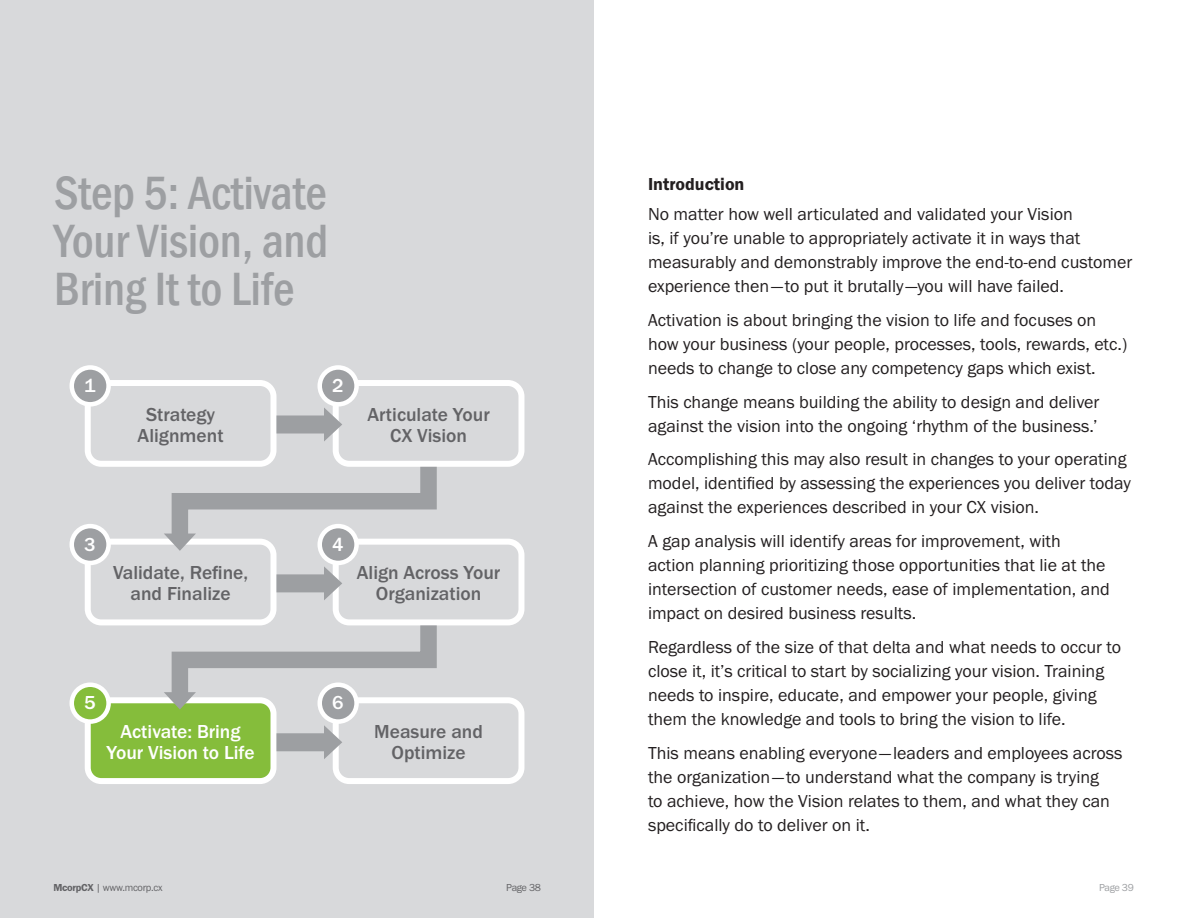
<style>
.page{position:relative;width:1188px;height:918px;background:#fff}
.page>*{position:absolute;margin:0;border:0;box-sizing:border-box;transform-origin:0 0}
.t1{font:500 condensed 48px/48px "Franklin Gothic";letter-spacing:-.005em;color:#9d9fa2;text-align:justify}
.t2{font:500 19.5px/21px "Franklin Got T";color:#636366;text-align:center}
.t3{font:500 19.5px/21px "Franklin Got T";color:#fff;text-align:center}
.t4{font:18px/24px "Franklin Got T";color:#231f20}
.t5{font:600 18px "Franklin Got T";color:#231f20}
.t6{font:10.5px "Franklin Got T";letter-spacing:-.03em;color:#636366}
.t7{font:10.5px "Franklin Got T";letter-spacing:-.03em;color:#9d9fa2}
.s1{font-weight:600}
</style>
<div class="page">
<div style="left:0;top:0;width:594px;height:918px;background:#d8d9db"></div>
<div style="left:85px;top:380px;width:192px;height:87px;border:6px solid #fff;border-radius:14px"></div>
<svg style="left:72px;top:367px;width:37px;height:37px"></svg>
<div style="left:70px;top:365px;width:41px;height:42px;border:4px solid #fff;border-radius:50%"></div>
<div style="left:85px;top:539px;width:192px;height:86px;border:6px solid #fff;border-radius:14px"></div>
<svg style="left:72px;top:526px;width:37px;height:37px"></svg>
<div style="left:70px;top:524px;width:41px;height:41px;border:4px solid #fff;border-radius:50%"></div>
<div style="left:88px;top:700px;width:186px;height:81px;background:#85bd3b;border-radius:14px"></div>
<div style="left:85px;top:697px;width:192px;height:87px;border:6px solid #fff;border-radius:14px"></div>
<svg style="left:72px;top:685px;width:37px;height:37px"></svg>
<div style="left:70px;top:682px;width:41px;height:42px;border:4px solid #fff;border-radius:50%"></div>
<div style="left:333px;top:380px;width:191px;height:87px;border:6px solid #fff;border-radius:14px"></div>
<svg style="left:320px;top:367px;width:37px;height:37px"></svg>
<div style="left:317px;top:365px;width:42px;height:42px;border:4px solid #fff;border-radius:50%"></div>
<div style="left:333px;top:539px;width:191px;height:86px;border:6px solid #fff;border-radius:14px"></div>
<svg style="left:320px;top:526px;width:37px;height:37px"></svg>
<div style="left:317px;top:524px;width:42px;height:41px;border:4px solid #fff;border-radius:50%"></div>
<div style="left:333px;top:697px;width:191px;height:87px;border:6px solid #fff;border-radius:14px"></div>
<svg style="left:320px;top:685px;width:37px;height:37px"></svg>
<div style="left:317px;top:682px;width:42px;height:42px;border:4px solid #fff;border-radius:50%"></div>
<div style="left:277px;top:416px;width:54px;height:18px;background:#9d9fa2"></div>
<svg style="left:324px;top:407px;width:18px;height:35px"></svg>
<div style="left:277px;top:733px;width:54px;height:18px;background:#9d9fa2"></div>
<svg style="left:324px;top:725px;width:18px;height:34px"></svg>
<div style="left:277px;top:574px;width:54px;height:18px;background:#9d9fa2"></div>
<svg style="left:324px;top:566px;width:18px;height:34px"></svg>
<svg style="left:163px;top:450px;width:282px;height:107px"></svg>
<svg style="left:163px;top:609px;width:282px;height:106px"></svg>
<h1 class="t1" style="left:54px;top:169px;width:276px">Step 5: Activate Your Vision, and Bring It to Life</h1>
<p class="t3" style="left:84px;top:375px;width:13px">1</p>
<p class="t2" style="left:138px;top:403px;width:87px">Strategy<br>Alignment</p>
<p class="t3" style="left:332px;top:375px;width:13px">2</p>
<p class="t2" style="left:367px;top:403px;width:124px">Articulate Your<br>CX Vision</p>
<p class="t3" style="left:84px;top:534px;width:13px">3</p>
<p class="t2" style="left:113px;top:562px;width:137px">Validate, Refine, and Finalize</p>
<p class="t3" style="left:332px;top:534px;width:13px">4</p>
<p class="t2" style="left:357px;top:562px;width:145px">Align Across Your<br>Organization</p>
<p class="t3" style="left:84px;top:692px;width:13px">5</p>
<p class="t3" style="left:107px;top:721px;width:150px">Activate: Bring<br>Your Vision to Life</p>
<p class="t3" style="left:332px;top:692px;width:13px">6</p>
<p class="t2" style="left:374px;top:721px;width:110px">Measure and<br>Optimize</p>
<p class="t5" style="left:648px;top:174px;width:98px">Introduction</p>
<p class="t4" style="left:648px;top:202px;width:486px">No matter how well articulated and validated your Vision<br>is, if you’re unable to appropriately activate it in ways that measurably and demonstrably improve the end-to-end customer experience then—to put it brutally—you will have failed.</p>
<p class="t4" style="left:648px;top:308px;width:481px">Activation is about bringing the vision to life and focuses on how your business (your people, processes, tools, rewards, etc.) needs to change to close any competency gaps which exist.</p>
<p class="t4" style="left:648px;top:390px;width:453px">This change means building the ability to design and deliver against the vision into the ongoing ‘rhythm of the business.’</p>
<p class="t4" style="left:648px;top:447px;width:484px">Accomplishing this may also result in changes to your operating model, identified by assessing the experiences you deliver today against the experiences described in your CX vision.</p>
<p class="t4" style="left:648px;top:529px;width:463px">A gap analysis will identify areas for improvement, with action planning prioritizing those opportunities that lie at the intersection of customer needs, ease of implementation, and impact on desired business results.</p>
<p class="t4" style="left:648px;top:635px;width:475px">Regardless of the size of that delta and what needs to occur to close it, it’s critical to start by socializing your vision. Training needs to inspire, educate, and empower your people, giving them the knowledge and tools to bring the vision to life.</p>
<p class="t4" style="left:648px;top:740px;width:476px">This means enabling everyone—leaders and employees across the organization—to understand what the company is trying<br>to achieve, how the Vision relates to them, and what they can specifically do to deliver on it.</p>
<p class="t6" style="left:53px;top:882px;width:111px"><span class="s1">McorpCX</span> | www.mcorp.cx</p>
<p class="t6" style="left:506px;top:882px;width:36px">Page 38</p>
<p class="t7" style="left:1099px;top:882px;width:36px">Page 39</p>
</div>
